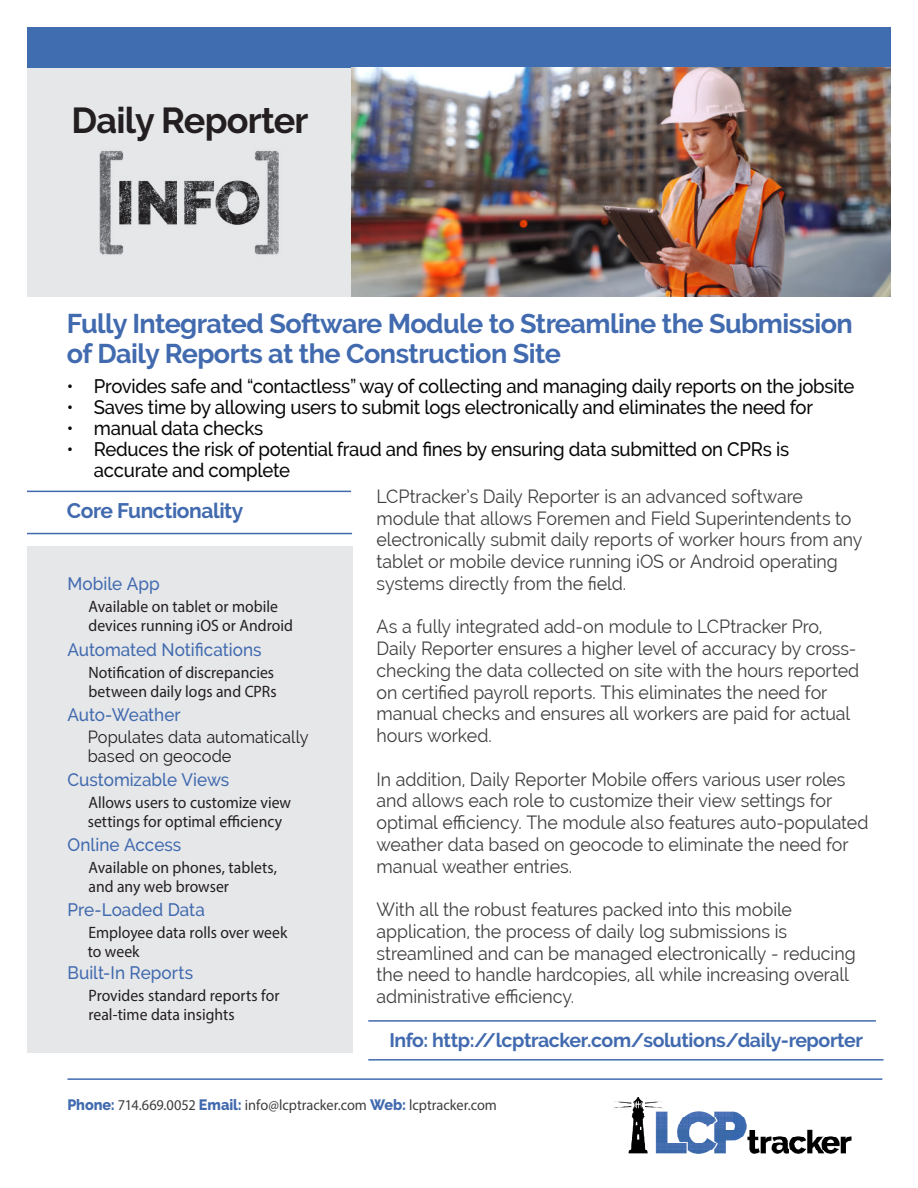
<style>
.page{position:relative;width:918px;height:1188px;background:#fff}
.page>*{position:absolute;margin:0;border:0;box-sizing:border-box;transform-origin:0 0}
.t1{font:700 36px "Raleway";letter-spacing:-.02em;color:#231f20}
.t2{font:700 27px/30px "Raleway";letter-spacing:-.02em;color:#416aaf}
.t3{font:700 21px "Raleway";letter-spacing:-.02em;color:#416aaf}
.t4{font:500 19.5px/21px "Raleway";letter-spacing:-.015em;color:#070907;scale:.95 1}
.t5{font:700 19.5px "Raleway";letter-spacing:-.02em;color:#416aaf}
.t6{font:18.75px/21.8px "Raleway";letter-spacing:-.005em;color:#3e3e3f;scale:.95 1}
.t7{font:500 18px "Raleway";color:#416aaf;scale:.95 1}
.t8{font:17.25px/19.5px "Raleway";letter-spacing:.005em;color:#231f20;scale:.95 1}
.t9{font:16.5px/19.5px "Myriad Pro";color:#231f20;scale:.95 1}
.t10{font:15px "Myriad Pro";color:#3e3e3f;scale:.96 1}
.s1{font-family:"Raleway";font-weight:800;color:#416aaf}
</style>
<div class="page">
<img style="left:614px;top:1097px;width:238px;height:57px">
<hr style="left:68px;top:1078px;width:814px;height:2px;background:#416aaf">
<div style="left:27px;top:546px;width:325px;height:506px;background:#e6e7e9"></div>
<div style="left:27px;top:68px;width:324px;height:229px;background:#e6e7e9"></div>
<img style="left:99px;top:151px;width:180px;height:104px">
<hr style="left:27px;top:533px;width:325px;height:1px;background:#416aaf">
<hr style="left:27px;top:491px;width:324px;height:1px;background:#416aaf">
<hr style="left:368px;top:1020px;width:508px;height:2px;background:#416aaf">
<hr style="left:368px;top:1059px;width:516px;height:2px;background:#416aaf">
<div style="left:27px;top:27px;width:864px;height:41px;background:#406cb0"></div>
<img style="left:351px;top:68px;width:540px;height:229px">
<p class="t1" style="left:71px;top:100px;width:239px">Daily Reporter</p>
<p class="t2" style="left:67px;top:308px;width:787px">Fully Integrated Software Module to Streamline the Submission of Daily Reports at the Construction Site</p>
<p class="t4" style="left:67px;top:375px;width:830px">• Provides safe and “contactless” way of collecting and managing daily reports on the jobsite</p>
<p class="t4" style="left:67px;top:396px;width:787px">• Saves time by allowing users to submit logs electronically and eliminates the need for</p>
<p class="t4" style="left:67px;top:417px;width:208px">• manual data checks</p>
<p class="t4" style="left:94px;top:438px;width:733px;text-indent:-27px">• Reduces the risk of potential fraud and fines by ensuring data submitted on CPRs is accurate and complete</p>
<p class="t6" style="left:377px;top:485px;width:513px">LCPtracker’s Daily Reporter is an advanced software module that allows Foremen and Field Superintendents to electronically submit daily reports of worker hours from any tablet or mobile device running iOS or Android operating systems directly from the field.</p>
<p class="t6" style="left:377px;top:616px;width:510px">As a fully integrated add-on module to LCPtracker Pro, Daily Reporter ensures a higher level of accuracy by cross&shy;checking the data collected on site with the hours reported on certified payroll reports. This eliminates the need for manual checks and ensures all workers are paid for actual hours worked.</p>
<p class="t6" style="left:377px;top:768px;width:519px">In addition, Daily Reporter Mobile offers various user roles and allows each role to customize their view settings for optimal efficiency. The module also features auto-populated weather data based on geocode to eliminate the need for manual weather entries.</p>
<p class="t6" style="left:377px;top:899px;width:506px">With all the robust features packed into this mobile application, the process of daily log submissions is streamlined and can be managed electronically - reducing the need to handle hardcopies, all while increasing overall administrative efficiency.</p>
<p class="t3" style="left:67px;top:499px;width:178px">Core Functionality</p>
<p class="t7" style="left:68px;top:573px;width:99px">Mobile App</p>
<p class="t9" style="left:88px;top:596px;width:217px">Available on tablet or mobile devices running iOS or Android</p>
<p class="t7" style="left:68px;top:639px;width:206px">Automated Notifications</p>
<p class="t9" style="left:88px;top:662px;width:199px">Notification of discrepancies between daily logs and CPRs</p>
<p class="t7" style="left:68px;top:704px;width:121px">Auto-Weather</p>
<p class="t8" style="left:88px;top:727px;width:234px">Populates data automatically based on geocode</p>
<p class="t7" style="left:68px;top:769px;width:172px">Customizable Views</p>
<p class="t9" style="left:88px;top:792px;width:216px">Allows users to customize view settings for optimal efficiency</p>
<p class="t7" style="left:68px;top:834px;width:121px">Online Access</p>
<p class="t9" style="left:88px;top:857px;width:200px">Available on phones, tablets, and any web browser</p>
<p class="t7" style="left:68px;top:899px;width:146px">Pre-Loaded Data</p>
<p class="t9" style="left:88px;top:922px;width:212px">Employee data rolls over week to week</p>
<p class="t7" style="left:68px;top:962px;width:134px">Built-In Reports</p>
<p class="t9" style="left:88px;top:985px;width:203px">Provides standard reports for real-time data insights</p>
<p class="t5" style="left:389px;top:1029px;width:475px">Info: http://lcptracker.com/solutions/daily-reporter</p>
<p class="t10" style="left:68px;top:1096px;width:449px"><span class="s1">Phone:</span> 714.669.0052 <span class="s1">Email:</span> info@lcptracker.com <span class="s1">Web:</span> lcptracker.com</p>
</div>
